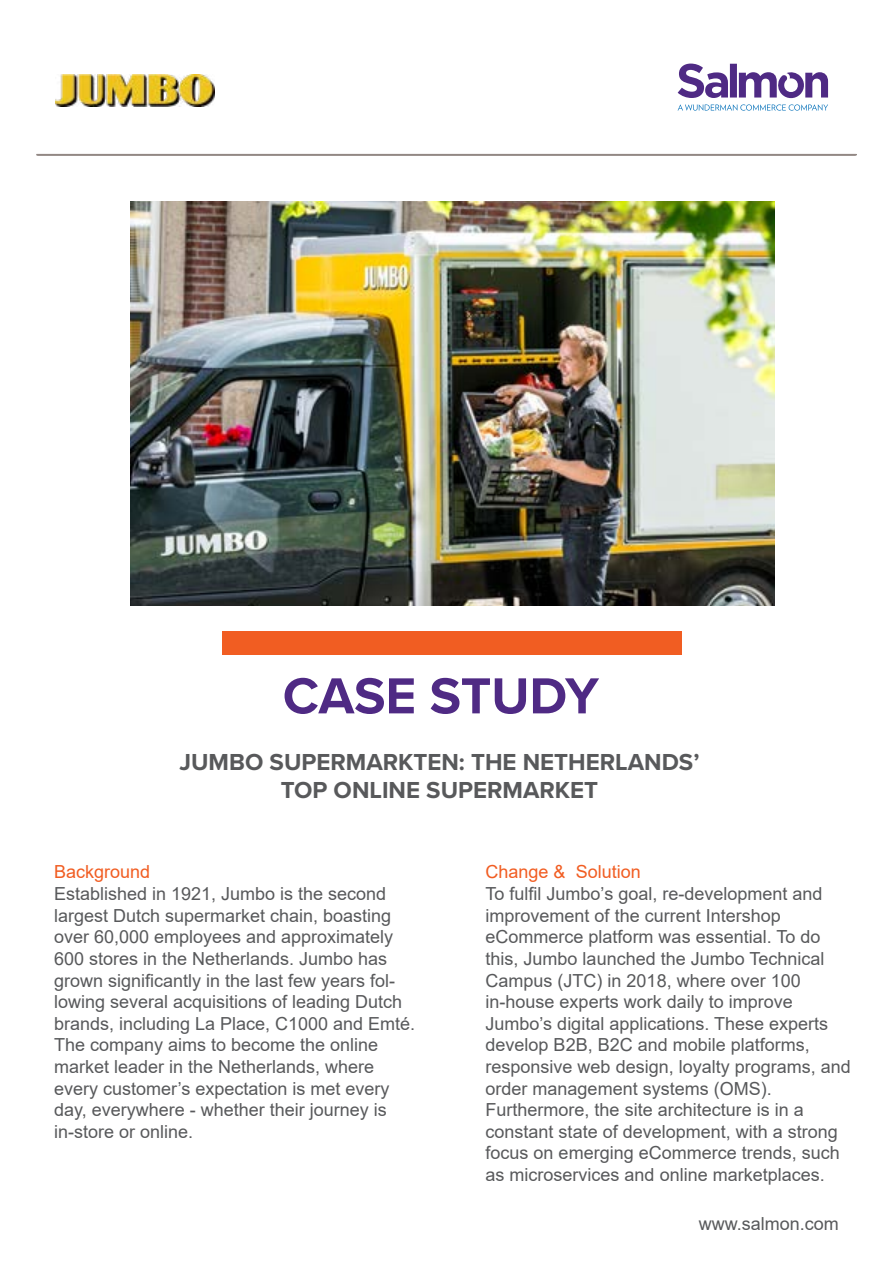
<style>
.page{position:relative;width:893px;height:1263px;background:#fff}
.page>*{position:absolute;margin:0;border:0;box-sizing:border-box;transform-origin:0 0}
.t1{font:700 52.5px "Proxima Nova";letter-spacing:-.005em;color:#4f2a84}
.t2{font:700 24px/28.8px "Proxima Nova";color:#58595b;text-align:center}
.t3{font:18px/21.6px "Arial";color:#58595b}
.t4{font:18px "Arial";color:#f15d22}
</style>
<div class="page">
<img style="left:55px;top:74px;width:159px;height:32px">
<svg style="left:678px;top:64px;width:150px;height:47px"></svg>
<hr style="left:37px;top:154px;width:819px;height:1px;background:#928884">
<img style="left:130px;top:202px;width:644px;height:404px">
<div style="left:223px;top:632px;width:459px;height:23px;background:#f15d22"></div>
<h1 class="t1" style="left:283px;top:657px;width:318px">CASE STUDY</h1>
<h2 class="t2" style="left:180px;top:747px;width:521px">JUMBO SUPERMARKTEN: THE NETHERLANDS’<br>TOP ONLINE SUPERMARKET</h2>
<p class="t4" style="left:54px;top:860px;width:98px">Background</p>
<p class="t3" style="left:54px;top:883px;width:363px">Established in 1921, Jumbo is the second largest Dutch supermarket chain, boasting over 60,000 employees and approximately 600 stores in the Netherlands. Jumbo has grown significantly in the last few years fol&shy;lowing several acquisitions of leading Dutch brands, including La Place, C1000 and Emté.<br>The company aims to become the online market leader in the Netherlands, where every customer’s expectation is met every day, everywhere - whether their journey is in-store or online.</p>
<p class="t4" style="left:486px;top:860px;width:157px">Change &amp; Solution</p>
<p class="t3" style="left:486px;top:883px;width:367px">To fulfil Jumbo’s goal, re-development and improvement of the current Intershop eCommerce platform was essential. To do this, Jumbo launched the Jumbo Technical Campus (JTC) in 2018, where over 100 in-house experts work daily to improve Jumbo’s digital applications. These experts develop B2B, B2C and mobile platforms, responsive web design, loyalty programs, and order management systems (OMS).<br>Furthermore, the site architecture is in a constant state of development, with a strong focus on emerging eCommerce trends, such as microservices and online marketplaces.</p>
<p class="t3" style="left:699px;top:1212px;width:142px">www.salmon.com</p>
</div>
